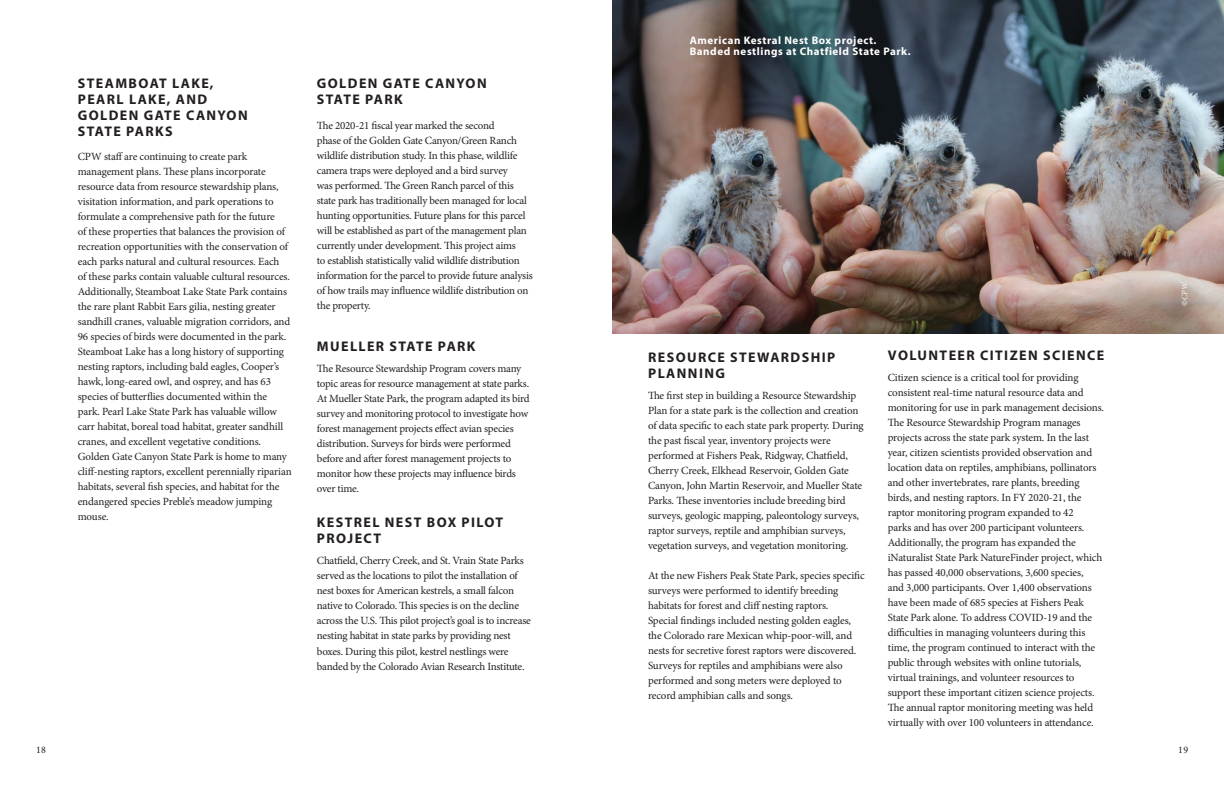
<style>
.page{position:relative;width:1224px;height:792px;background:#fff}
.page>*{position:absolute;margin:0;border:0;box-sizing:border-box;transform-origin:0 0}
.t1{font:700 14px/16px "Myriad Pro";letter-spacing:.1em;color:#231f20}
.t2{font:11px/15px "Minion Pro";letter-spacing:-.015em;color:#231f20}
.t3{font:700 11px/11px "Myriad Pro";letter-spacing:.05em;color:#fff}
.t4{font:10px "Minion Pro";color:#231f20}
.t5{font:italic 8px "Minion Pro";color:#fff}
</style>
<div class="page">
<img style="left:612px;top:0;width:612px;height:333px">
<p class="t1" style="left:78px;top:76px;width:171px">STEAMBOAT LAKE,<br>PEARL LAKE, AND<br>GOLDEN GATE CANYON<br>STATE PARKS</p>
<p class="t1" style="left:317px;top:76px;width:171px">GOLDEN GATE CANYON<br>STATE PARK</p>
<p class="t2" style="left:317px;top:118px;width:217px">The 2020-21 fiscal year marked the second<br>phase of the Golden Gate Canyon/Green Ranch wildlife distribution study. In this phase, wildlife camera traps were deployed and a bird survey<br>was performed. The Green Ranch parcel of this state park has traditionally been managed for local hunting opportunities. Future plans for this parcel will be established as part of the management plan currently under development. This project aims<br>to establish statistically valid wildlife distribution information for the parcel to provide future analysis of how trails may influence wildlife distribution on the property.</p>
<p class="t1" style="left:317px;top:338px;width:160px">MUELLER STATE PARK</p>
<p class="t2" style="left:317px;top:361px;width:214px">The Resource Stewardship Program covers many topic areas for resource management at state parks.<br>At Mueller State Park, the program adapted its bird survey and monitoring protocol to investigate how forest management projects effect avian species distribution. Surveys for birds were performed before and after forest management projects to monitor how these projects may influence birds over time.</p>
<p class="t1" style="left:317px;top:515px;width:188px">KESTREL NEST BOX PILOT<br>PROJECT</p>
<p class="t2" style="left:317px;top:554px;width:216px">Chatfield, Cherry Creek, and St. Vrain State Parks served as the locations to pilot the installation of nest boxes for American kestrels, a small falcon native to Colorado. This species is on the decline across the U.S. This pilot project’s goal is to increase nesting habitat in state parks by providing nest boxes. During this pilot, kestrel nestlings were banded by the Colorado Avian Research Institute.</p>
<p class="t2" style="left:78px;top:149px;width:216px">CPW staff are continuing to create park management plans. These plans incorporate resource data from resource stewardship plans, visitation information, and park operations to formulate a comprehensive path for the future<br>of these properties that balances the provision of recreation opportunities with the conservation of each parks natural and cultural resources. Each<br>of these parks contain valuable cultural resources.<br>Additionally, Steamboat Lake State Park contains the rare plant Rabbit Ears gilia, nesting greater sandhill cranes, valuable migration corridors, and 96 species of birds were documented in the park.<br>Steamboat Lake has a long history of supporting nesting raptors, including bald eagles, Cooper’s hawk, long-eared owl, and osprey, and has 63 species of butterflies documented within the park. Pearl Lake State Park has valuable willow carr habitat, boreal toad habitat, greater sandhill cranes, and excellent vegetative conditions.<br>Golden Gate Canyon State Park is home to many cliff-nesting raptors, excellent perennially riparian habitats, several fish species, and habitat for the endangered species Preble’s meadow jumping mouse.</p>
<p class="t3" style="left:690px;top:35px;width:222px">American Kestral Nest Box project.<br>Banded nestlings at Chatfield State Park.</p>
<p class="t1" style="left:648px;top:349px;width:189px">RESOURCE STEWARDSHIP<br>PLANNING</p>
<p class="t1" style="left:888px;top:348px;width:218px">VOLUNTEER CITIZEN SCIENCE</p>
<p class="t2" style="left:888px;top:370px;width:218px">Citizen science is a critical tool for providing consistent real-time natural resource data and monitoring for use in park management decisions.<br>The Resource Stewardship Program manages projects across the state park system. In the last year, citizen scientists provided observation and location data on reptiles, amphibians, pollinators and other invertebrates, rare plants, breeding birds, and nesting raptors. In FY 2020-21, the raptor monitoring program expanded to 42<br>parks and has over 200 participant volunteers.<br>Additionally, the program has expanded the iNaturalist State Park NatureFinder project, which has passed 40,000 observations, 3,600 species,<br>and 3,000 participants. Over 1,400 observations have been made of 685 species at Fishers Peak State Park alone. To address COVID-19 and the difficulties in managing volunteers during this time, the program continued to interact with the public through websites with online tutorials, virtual trainings, and volunteer resources to support these important citizen science projects.<br>The annual raptor monitoring meeting was held virtually with over 100 volunteers in attendance.</p>
<p class="t2" style="left:648px;top:388px;width:217px">The first step in building a Resource Stewardship Plan for a state park is the collection and creation of data specific to each state park property. During the past fiscal year, inventory projects were performed at Fishers Peak, Ridgway, Chatfield, Cherry Creek, Elkhead Reservoir, Golden Gate Canyon, John Martin Reservoir, and Mueller State Parks. These inventories include breeding bird surveys, geologic mapping, paleontology surveys, raptor surveys, reptile and amphibian surveys, vegetation surveys, and vegetation monitoring.</p>
<p class="t2" style="left:648px;top:568px;width:218px">At the new Fishers Peak State Park, species specific surveys were performed to identify breeding habitats for forest and cliff nesting raptors.<br>Special findings included nesting golden eagles, the Colorado rare Mexican whip-poor-will, and nests for secretive forest raptors were discovered.<br>Surveys for reptiles and amphibians were also performed and song meters were deployed to record amphibian calls and songs.</p>
<p class="t5" style="left:1179px;top:306px;width:26px;rotate:-90deg">©CPW</p>
<p class="t4" style="left:36px;top:743px;width:12px">18</p>
<p class="t4" style="left:1178px;top:743px;width:12px">19</p>
</div>
